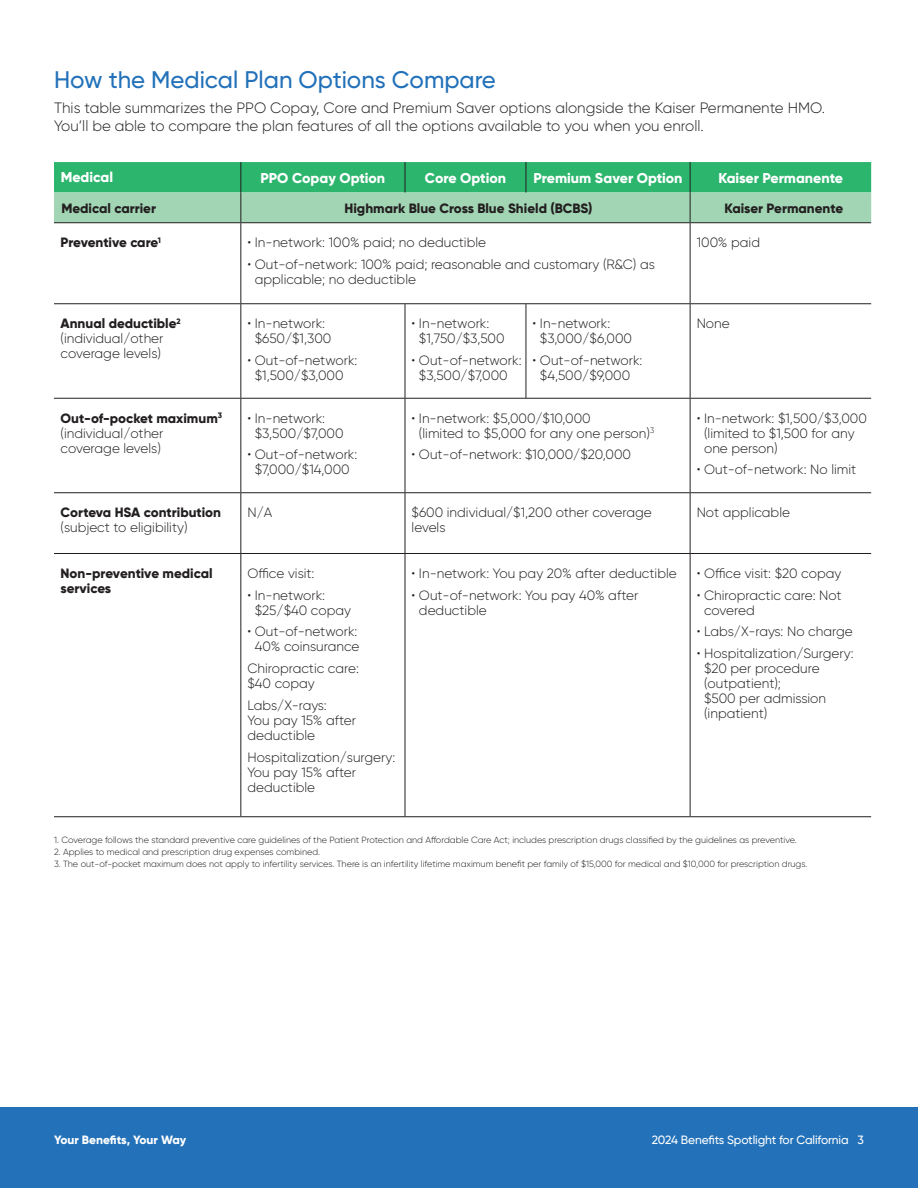
<style>
.page{position:relative;width:918px;height:1188px;background:#fff}
.page>*{position:absolute;margin:0;border:0;box-sizing:border-box;transform-origin:0 0}
.t1{font:500 24px "Gilroy";color:#2271b9}
.t2{font:300 15px/18px "Gilroy";color:#231f20}
.t3{font:800 14.25px "Gilroy";letter-spacing:-.005em;color:#fff}
.t4{font:300 13.5px/15px "Gilroy";color:#231f20}
.t5{font:800 13.5px/15px "Gilroy";color:#231f20}
.t6{font:500 12px "Gilroy";letter-spacing:-.01em;color:#fff}
.t7{font:800 12px "Gilroy";color:#fff}
.t8{font:300 9px "Gilroy";color:#231f20}
.s1{font-weight:800}
</style>
<div class="page">
<div style="left:0;top:1107px;width:918px;height:81px;background:#2271b9"></div>
<hr style="left:241px;top:303px;width:164px;height:1px;background:#231f20">
<hr style="left:405px;top:303px;width:121px;height:1px;background:#231f20">
<hr style="left:526px;top:303px;width:164px;height:1px;background:#231f20">
<hr style="left:526px;top:304px;width:1px;height:94px;background:#231f20">
<hr style="left:241px;top:398px;width:164px;height:1px;background:#231f20">
<hr style="left:405px;top:398px;width:121px;height:1px;background:#231f20">
<hr style="left:526px;top:398px;width:164px;height:1px;background:#231f20">
<hr style="left:240px;top:223px;width:1px;height:80px;background:#231f20">
<hr style="left:54px;top:303px;width:187px;height:1px;background:#231f20">
<hr style="left:240px;top:304px;width:1px;height:94px;background:#231f20">
<hr style="left:405px;top:304px;width:1px;height:94px;background:#231f20">
<hr style="left:54px;top:398px;width:187px;height:1px;background:#231f20">
<hr style="left:240px;top:399px;width:1px;height:93px;background:#231f20">
<hr style="left:405px;top:399px;width:1px;height:93px;background:#231f20">
<hr style="left:54px;top:492px;width:187px;height:1px;background:#231f20">
<hr style="left:241px;top:492px;width:164px;height:1px;background:#231f20">
<hr style="left:240px;top:493px;width:1px;height:60px;background:#231f20">
<hr style="left:405px;top:492px;width:121px;height:1px;background:#231f20">
<hr style="left:405px;top:493px;width:1px;height:60px;background:#231f20">
<hr style="left:526px;top:492px;width:164px;height:1px;background:#231f20">
<hr style="left:54px;top:553px;width:187px;height:1px;background:#231f20">
<hr style="left:241px;top:553px;width:164px;height:1px;background:#231f20">
<hr style="left:240px;top:554px;width:1px;height:262px;background:#231f20">
<hr style="left:405px;top:553px;width:121px;height:1px;background:#231f20">
<hr style="left:405px;top:554px;width:1px;height:262px;background:#231f20">
<hr style="left:526px;top:553px;width:164px;height:1px;background:#231f20">
<hr style="left:54px;top:816px;width:187px;height:1px;background:#231f20">
<hr style="left:241px;top:816px;width:164px;height:1px;background:#231f20">
<hr style="left:405px;top:816px;width:121px;height:1px;background:#231f20">
<hr style="left:526px;top:816px;width:164px;height:1px;background:#231f20">
<svg style="left:54px;top:162px;width:817px;height:61px;background:#65c38e"></svg>
<hr style="left:690px;top:222px;width:181px;height:1px;background:#231f20">
<hr style="left:690px;top:223px;width:1px;height:80px;background:#231f20">
<hr style="left:690px;top:303px;width:181px;height:1px;background:#231f20">
<hr style="left:690px;top:304px;width:1px;height:94px;background:#231f20">
<hr style="left:690px;top:398px;width:181px;height:1px;background:#231f20">
<hr style="left:690px;top:399px;width:1px;height:93px;background:#231f20">
<hr style="left:690px;top:492px;width:181px;height:1px;background:#231f20">
<hr style="left:690px;top:493px;width:1px;height:60px;background:#231f20">
<hr style="left:690px;top:553px;width:181px;height:1px;background:#231f20">
<hr style="left:690px;top:554px;width:1px;height:262px;background:#231f20">
<hr style="left:690px;top:816px;width:181px;height:1px;background:#231f20">
<h1 class="t1" style="left:54px;top:65px;width:443px">How the Medical Plan Options Compare</h1>
<p class="t2" style="left:54px;top:99px;width:772px">This table summarizes the PPO Copay, Core and Premium Saver options alongside the Kaiser Permanente HMO.<br>You’ll be able to compare the plan features of all the options available to you when you enroll.</p>
<p class="t3" style="left:61px;top:168px;width:54px">Medical</p>
<p class="t3" style="left:261px;top:169px;width:126px">PPO Copay Option</p>
<p class="t3" style="left:425px;top:169px;width:83px">Core Option</p>
<p class="t3" style="left:533px;top:169px;width:151px">Premium Saver Option</p>
<p class="t3" style="left:718px;top:169px;width:126px">Kaiser Permanente</p>
<p class="t5" style="left:61px;top:201px;width:96px">Medical carrier</p>
<p class="t5" style="left:345px;top:201px;width:250px">Highmark Blue Cross Blue Shield (BCBS)</p>
<p class="t5" style="left:725px;top:201px;width:120px">Kaiser Permanente</p>
<p class="t5" style="left:61px;top:235px;width:102px">Preventive care<sup>1</sup></p>
<p class="t4" style="left:247px;top:235px;width:240px">• In-network: 100% paid; no deductible</p>
<p class="t4" style="left:255px;top:256px;width:402px;text-indent:-7px">• Out-of-network: 100% paid; reasonable and customary (R&amp;C) as applicable; no deductible</p>
<p class="t4" style="left:697px;top:235px;width:65px">100% paid</p>
<p class="t4" style="left:61px;top:316px;width:122px"><span class="s1">Annual deductible</span><sup>2 </sup>(individual/other coverage levels)</p>
<p class="t4" style="left:247px;top:316px;width:85px;text-align:center">• In-network: $650/$1,300</p>
<p class="t4" style="left:247px;top:352px;width:111px;text-align:center">• Out-of-network: $1,500/$3,000</p>
<p class="t4" style="left:61px;top:410px;width:163px"><span class="s1">Out-of-pocket maximum</span><sup>3 </sup>(individual/other coverage levels)</p>
<p class="t4" style="left:255px;top:410px;width:90px;text-indent:-7px">• In-network: $3,500/$7,000</p>
<p class="t4" style="left:247px;top:447px;width:111px;text-align:center">• Out-of-network: $7,000/$14,000</p>
<p class="t4" style="left:419px;top:316px;width:87px;text-indent:-7px">• In-network: $1,750/$3,500</p>
<p class="t4" style="left:412px;top:352px;width:111px;text-align:center">• Out-of-network: $3,500/$7,000</p>
<p class="t4" style="left:540px;top:316px;width:94px;text-indent:-7px">• In-network: $3,000/$6,000</p>
<p class="t4" style="left:533px;top:352px;width:111px;text-align:center">• Out-of-network: $4,500/$9,000</p>
<p class="t4" style="left:419px;top:410px;width:237px;text-indent:-7px">• In-network: $5,000/$10,000<br>(limited to $5,000 for any one person)<sup>3</sup></p>
<p class="t4" style="left:412px;top:447px;width:221px">• Out-of-network: $10,000/$20,000</p>
<p class="t4" style="left:697px;top:316px;width:35px">None</p>
<p class="t4" style="left:704px;top:410px;width:164px;text-indent:-7px">• In-network: $1,500/$3,000 (limited to $1,500 for any one person)</p>
<p class="t4" style="left:697px;top:462px;width:161px">• Out-of-network: No limit</p>
<p class="t5" style="left:61px;top:505px;width:162px">Corteva HSA contribution</p>
<p class="t4" style="left:61px;top:520px;width:129px">(subject to eligibility)</p>
<p class="t4" style="left:247px;top:505px;width:26px">N/A</p>
<p class="t4" style="left:412px;top:505px;width:242px">$600 individual/$1,200 other coverage levels</p>
<p class="t4" style="left:697px;top:505px;width:95px">Not applicable</p>
<p class="t5" style="left:61px;top:566px;width:154px">Non-preventive medical services</p>
<p class="t4" style="left:247px;top:565px;width:69px">Office visit:</p>
<p class="t4" style="left:255px;top:587px;width:98px;text-indent:-7px">• In-network: $25/$40 copay</p>
<p class="t4" style="left:247px;top:624px;width:114px;text-align:center">• Out-of-network:<br>40% coinsurance</p>
<p class="t4" style="left:247px;top:661px;width:113px">Chiropractic care: $40 copay</p>
<p class="t4" style="left:247px;top:697px;width:110px">Labs/X-rays:<br>You pay 15% after deductible</p>
<p class="t4" style="left:247px;top:749px;width:149px">Hospitalization/surgery:<br>You pay 15% after deductible</p>
<p class="t4" style="left:412px;top:565px;width:267px">• In-network: You pay 20% after deductible</p>
<p class="t4" style="left:419px;top:587px;width:221px;text-indent:-7px">• Out-of-network: You pay 40% after deductible</p>
<p class="t4" style="left:697px;top:565px;width:146px">• Office visit: $20 copay</p>
<p class="t4" style="left:704px;top:587px;width:139px;text-indent:-7px">• Chiropractic care: Not covered</p>
<p class="t4" style="left:697px;top:624px;width:158px">• Labs/X-rays: No charge</p>
<p class="t4" style="left:704px;top:646px;width:151px;text-indent:-7px">• Hospitalization/Surgery: $20 per procedure (outpatient);<br>$500 per admission (inpatient)</p>
<p class="t8" style="left:54px;top:835px;width:744px">1. Coverage follows the standard preventive care guidelines of the Patient Protection and Affordable Care Act; includes prescription drugs classified by the guidelines as preventive.</p>
<p class="t8" style="left:54px;top:847px;width:268px">2. Applies to medical and prescription drug expenses combined.</p>
<p class="t8" style="left:54px;top:859px;width:755px">3. The out-of-pocket maximum does not apply to infertility services. There is an infertility lifetime maximum benefit per family of $15,000 for medical and $10,000 for prescription drugs.</p>
<p class="t7" style="left:54px;top:1132px;width:134px">Your Benefits, Your Way</p>
<p class="t6" style="left:652px;top:1132px;width:214px">2024 Benefits Spotlight for California 3</p>
</div>
